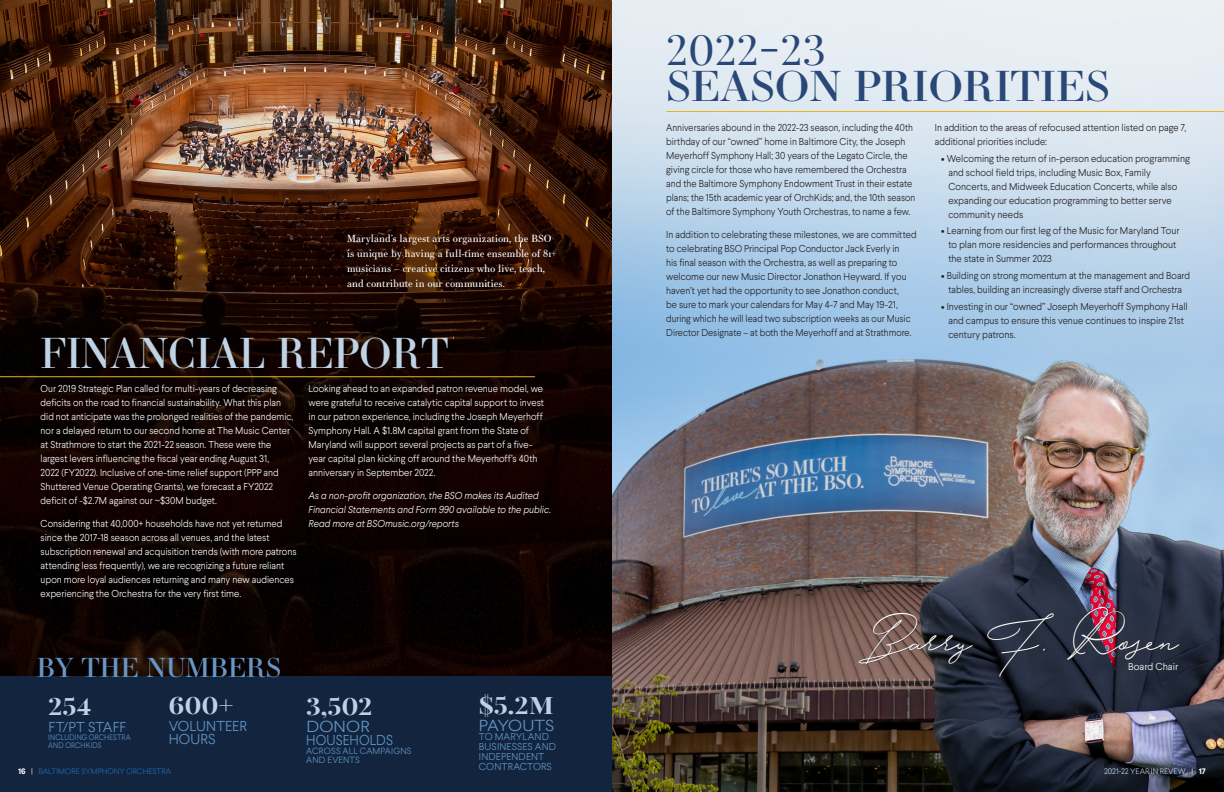
<style>
.page{position:relative;width:1224px;height:792px;background:#fff}
.page>*{position:absolute;margin:0;border:0;box-sizing:border-box;transform-origin:0 0}
.t1{font:41px/36px "Essonnes Display";color:#294777;scale:1.07 1}
.t2{font:41px "Essonnes Display";color:#bfd3e4}
.t3{font:38.6px "Hijrnotes";color:#fff;scale:.89 1}
.t4{font:26px "Essonnes Display";color:#6597c8;scale:1.05 1}
.t5{font:700 24px "Playfair Display";letter-spacing:-.005em;color:#bdd2e5;scale:1.1 1}
.t6{font:300 16px "Larsseit";letter-spacing:-.025em;color:#6297c9;scale:1.1 1}
.t7{font:300 16px "Larsseit";letter-spacing:.005em;color:#6297c9;scale:1.11 1}
.t8{font:300 14.4px/13px "Larsseit";letter-spacing:.005em;color:#6297c9}
.t9{font:300 14.4px "Larsseit";letter-spacing:.005em;color:#6297c9;scale:.93 1}
.t10{font:300 10px/14px "Larsseit";letter-spacing:-.005em;color:#fff;scale:.96 1}
.t11{font:300 10px/14px "Larsseit";letter-spacing:-.005em;color:#231f20}
.t12{font:300 10px/14px "Larsseit";letter-spacing:-.005em;color:#231f20;scale:.95 1}
.t13{font:300 10px/14px "Larsseit";letter-spacing:-.005em;color:#fff;scale:.95 1}
.t14{font:300 10px/14px "Larsseit";letter-spacing:-.005em;color:#231f20;scale:.93 1}
.t15{font:10px/15px "Essonnes Text";letter-spacing:.01em;color:#fff}
.t16{font:italic 300 10px/14px "Larsseit";letter-spacing:-.005em;color:#fff;scale:.96 1}
.t17{font:300 10px/10px "Larsseit";letter-spacing:.015em;color:#6297c9}
.t18{font:300 10px "Larsseit";letter-spacing:-.005em;color:#fff}
.t19{font:300 9px/9px "Larsseit";letter-spacing:.015em;color:#6297c9}
.t20{font:300 8px "Larsseit";letter-spacing:.005em;color:#246cad}
.t21{font:300 8px/8px "Larsseit";letter-spacing:.025em;color:#6297c9;scale:.9 1}
.t22{font:300 8px "Larsseit";color:#bfd3e4}
.s1{font-weight:700;color:#fff}
.s2{font-weight:400;color:#bfd3e4}
.s3{font-family:"Playfair Display"}
.s4{font-weight:400}
</style>
<div class="page">
<img style="left:0;top:0;width:1224px;height:792px">
<div style="left:0;top:676px;width:612px;height:116px;background:#12243e"></div>
<hr style="left:0;top:376px;width:535px;height:1px;background:#ecb11f">
<hr style="left:666px;top:111px;width:558px;height:1px;background:#ecb11f">
<img style="left:674px;top:305px;width:550px;height:487px">
<div style="left:859px;top:607px;width:321px;height:70px;background:#231f20;opacity:.75"></div>
<p class="t15" style="left:347px;top:230px;width:211px">Maryland’s largest arts organization, the BSO is unique by having a full-time ensemble of 81+ musicians – creative citizens who live, teach, and contribute in our communities.</p>
<p class="t2" style="left:41px;top:324px;width:410px">FINANCIAL REPORT</p>
<p class="t13" style="left:41px;top:381px;width:268px">Our 2019 Strategic Plan called for multi-years of decreasing deficits on the road to financial sustainability. What this plan did not anticipate was the prolonged realities of the pandemic, nor a delayed return to our second home at The Music Center at Strathmore to start the 2021-22 season. These were the largest levers influencing the fiscal year ending August 31,<br>2022 (FY2022). Inclusive of one-time relief support (PPP and Shuttered Venue Operating Grants), we forecast a FY2022 deficit of -$2.7M against our ~$30M budget.</p>
<p class="t10" style="left:41px;top:516px;width:268px">Considering that 40,000+ households have not yet returned since the 2017-18 season across all venues, and the latest subscription renewal and acquisition trends (with more patrons attending less frequently), we are recognizing a future reliant upon more loyal audiences returning and many new audiences experiencing the Orchestra for the very first time.</p>
<p class="t10" style="left:309px;top:381px;width:247px">Looking ahead to an expanded patron revenue model, we were grateful to receive catalytic capital support to invest in our patron experience, including the Joseph Meyerhoff Symphony Hall. A $1.8M capital grant from the State of Maryland will support several projects as part of a five&shy;year capital plan kicking off around the Meyerhoff’s 40th anniversary in September 2022.</p>
<p class="t16" style="left:309px;top:488px;width:254px">As a non-profit organization, the BSO makes its Audited<br>Financial Statements and Form 990 available to the public.<br>Read more at BSOmusic.org/reports</p>
<p class="t4" style="left:37px;top:649px;width:234px">BY THE NUMBERS</p>
<p class="t5" style="left:48px;top:687px;width:41px">254</p>
<p class="t8" style="left:48px;top:720px;width:79px">FT/PT STAFF</p>
<p class="t21" style="left:48px;top:733px;width:93px">INCLUDING ORCHESTRA<br>AND ORCHKIDS</p>
<p class="t5" style="left:169px;top:687px;width:61px">600+</p>
<p class="t8" style="left:169px;top:720px;width:80px">VOLUNTEER<br>HOURS</p>
<p class="t20" style="left:18px;top:766px;width:155px"><span class="s1">16</span> <span class="s2">|</span> BALTIMORE SYMPHONY ORCHESTRA</p>
<p class="t5" style="left:306px;top:687px;width:62px">3,502</p>
<p class="t7" style="left:306px;top:716px;width:59px">DONOR</p>
<p class="t9" style="left:306px;top:731px;width:95px">HOUSEHOLDS</p>
<p class="t19" style="left:306px;top:746px;width:107px">ACROSS ALL CAMPAIGNS<br>AND EVENTS</p>
<p class="t5" style="left:479px;top:687px;width:70px">$5.2M</p>
<p class="t6" style="left:479px;top:716px;width:70px">PAYOUTS</p>
<p class="t17" style="left:479px;top:732px;width:79px">TO MARYLAND<br>BUSINESSES AND</p>
<p class="t17" style="left:479px;top:752px;width:74px">INDEPENDENT<br>CONTRACTORS</p>
<p class="t1" style="left:666px;top:31px;width:416px"><span class="s3">2022-23<br></span>SEASON PRIORITIES</p>
<p class="t14" style="left:666px;top:120px;width:269px">Anniversaries abound in the 2022-23 season, including the 40th birthday of our “owned” home in Baltimore City, the Joseph Meyerhoff Symphony Hall; 30 years of the Legato Circle, the giving circle for those who have remembered the Orchestra and the Baltimore Symphony Endowment Trust in their estate plans; the 15th academic year of OrchKids; and, the 10th season of the Baltimore Symphony Youth Orchestras, to name a few.</p>
<p class="t12" style="left:666px;top:227px;width:265px">In addition to celebrating these milestones, we are committed to celebrating BSO Principal Pop Conductor Jack Everly in<br>his final season with the Orchestra, as well as preparing to welcome our new Music Director Jonathon Heyward. If you haven’t yet had the opportunity to see Jonathon conduct,<br>be sure to mark your calendars for May 4-7 and May 19-21, during which he will lead two subscription weeks as our Music Director Designate – at both the Meyerhoff and at Strathmore.</p>
<p class="t12" style="left:935px;top:120px;width:266px">In addition to the areas of refocused attention listed on page 7, additional priorities include:</p>
<p class="t11" style="left:948px;top:151px;width:243px;text-indent:-7px">• Welcoming the return of in-person education programming and school field trips, including Music Box, Family Concerts, and Midweek Education Concerts, while also expanding our education programming to better serve community needs</p>
<p class="t11" style="left:948px;top:224px;width:233px;text-indent:-7px">• Learning from our first leg of the Music for Maryland Tour to plan more residencies and performances throughout the state in Summer 2023</p>
<p class="t11" style="left:941px;top:269px;width:250px;text-align:center">• Building on strong momentum at the management and Board tables, building an increasingly diverse staff and Orchestra</p>
<p class="t11" style="left:948px;top:300px;width:241px;text-indent:-7px">• Investing in our “owned” Joseph Meyerhoff Symphony Hall and campus to ensure this venue continues to inspire 21st century patrons.</p>
<p class="t3" style="left:865px;top:629px;width:349px">Barry F. Rosen</p>
<p class="t18" style="left:1128px;top:661px;width:52px">Board Chair</p>
<p class="t22" style="left:1104px;top:766px;width:103px">2021-22 YEAR IN REVEW <span class="s4">|</span> <span class="s1">17</span></p>
</div>
